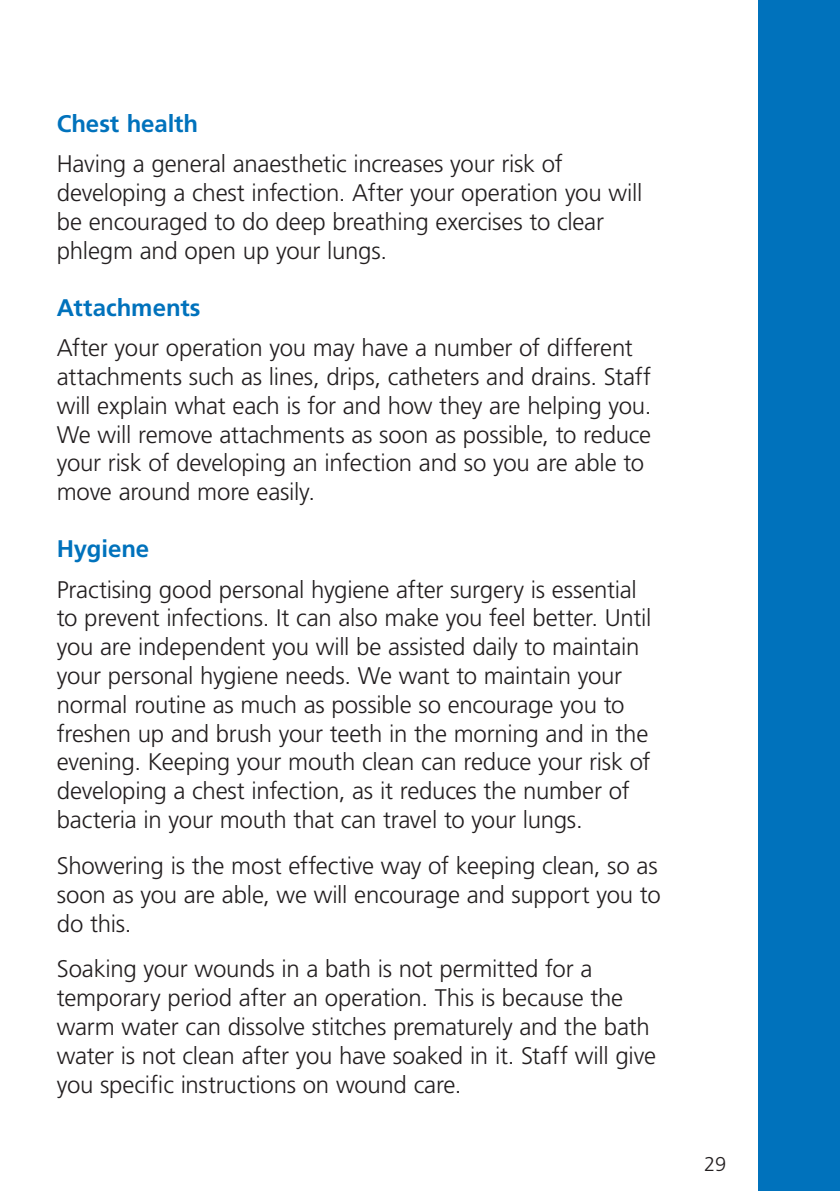
<style>
.page{position:relative;width:840px;height:1191px;background:#fff}
.page>*{position:absolute;margin:0;border:0;box-sizing:border-box;transform-origin:0 0}
.t1{font:300 24px/28.8px "Frutiger";letter-spacing:-.01em;color:#231f20}
.t2{font:700 24px "Frutiger";letter-spacing:-.005em;color:#0072bc}
.t3{font:300 20px "Frutiger";color:#231f20}
</style>
<div class="page">
<div style="left:758px;top:0;width:81px;height:1191px;background:#0072bc"></div>
<p class="t2" style="left:57px;top:110px;width:143px">Chest health</p>
<p class="t1" style="left:57px;top:149px;width:586px">Having a general anaesthetic increases your risk of developing a chest infection. After your operation you will be encouraged to do deep breathing exercises to clear phlegm and open up your lungs.</p>
<p class="t2" style="left:57px;top:293px;width:145px">Attachments</p>
<p class="t1" style="left:57px;top:333px;width:595px">After your operation you may have a number of different attachments such as lines, drips, catheters and drains. Staff will explain what each is for and how they are helping you.<br>We will remove attachments as soon as possible, to reduce your risk of developing an infection and so you are able to move around more easily.</p>
<p class="t2" style="left:57px;top:535px;width:94px">Hygiene</p>
<p class="t1" style="left:57px;top:575px;width:596px">Practising good personal hygiene after surgery is essential to prevent infections. It can also make you feel better. Until you are independent you will be assisted daily to maintain your personal hygiene needs. We want to maintain your normal routine as much as possible so encourage you to freshen up and brush your teeth in the morning and in the evening. Keeping your mouth clean can reduce your risk of developing a chest infection, as it reduces the number of bacteria in your mouth that can travel to your lungs.</p>
<p class="t1" style="left:57px;top:851px;width:605px">Showering is the most effective way of keeping clean, so as soon as you are able, we will encourage and support you to do this.</p>
<p class="t1" style="left:57px;top:954px;width:600px">Soaking your wounds in a bath is not permitted for a temporary period after an operation. This is because the warm water can dissolve stitches prematurely and the bath water is not clean after you have soaked in it. Staff will give you specific instructions on wound care.</p>
<p class="t3" style="left:703px;top:1152px;width:24px">29</p>
</div>
